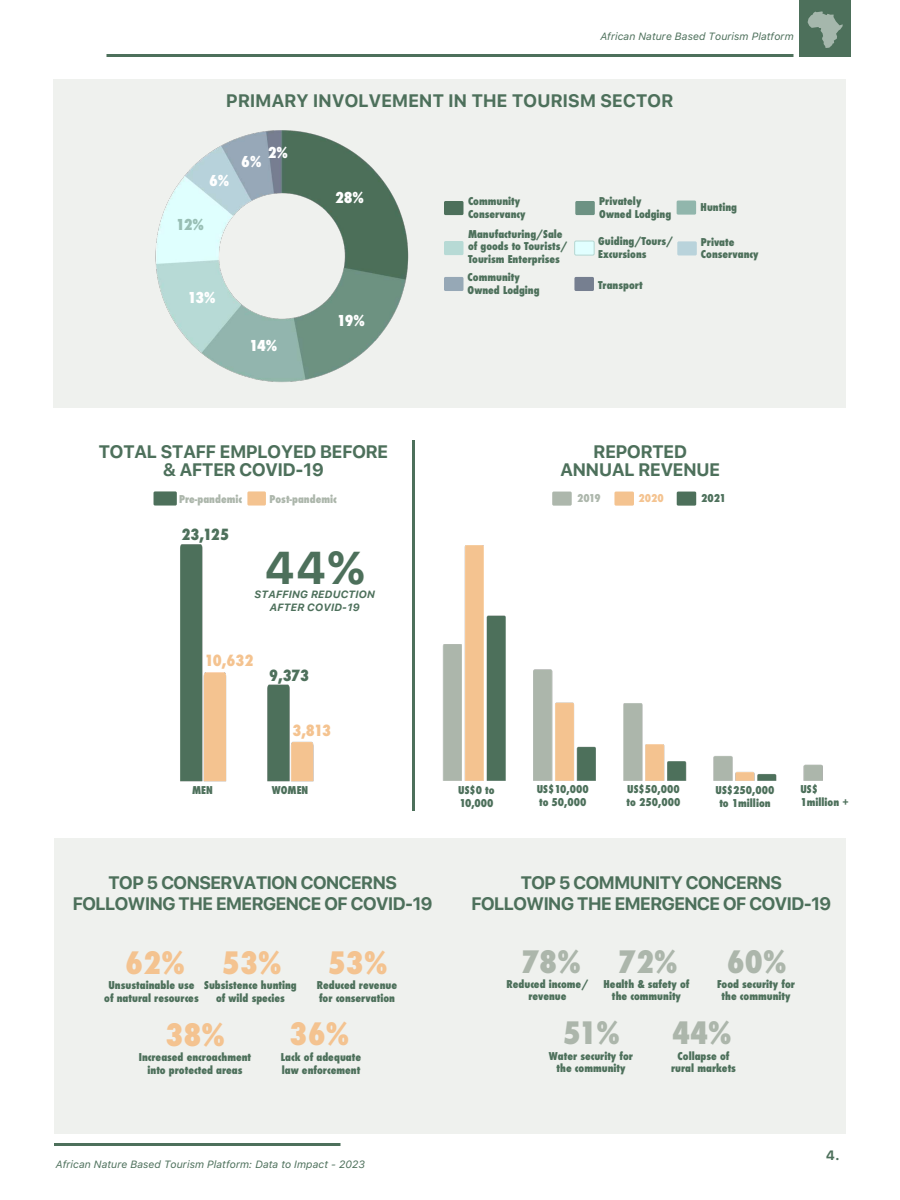
<style>
.page{position:relative;width:900px;height:1200px;background:#fff}
.page>*{position:absolute;margin:0;border:0;box-sizing:border-box;transform-origin:0 0}
.t1{font:700 45.75px "Galvji";color:#4d705b}
.t2{font:800 condensed 30px "Futura";color:#f4c390}
.t3{font:800 condensed 30px "Futura";color:#acb6ab}
.t4{font:700 18px/21px "Galvji";letter-spacing:-.06em;color:#4d705b;text-align:center}
.t5{font:700 18px/18px "Galvji";letter-spacing:-.04em;color:#4d705b;text-align:center}
.t6{font:700 18px "Galvji";letter-spacing:-.02em;color:#4d705b}
.t7{font:800 condensed 15px "Futura";color:#4d705b}
.t8{font:800 condensed 15px "Futura";letter-spacing:-.045em;color:#f4c390}
.t9{font:800 condensed 14.7px "Futura";letter-spacing:-.06em;color:#fff}
.t10{font:800 condensed 14.7px "Futura";color:#98beb4}
.t11{font:700 13.5px "Galvji";color:#4d705b}
.t12{font:800 condensed 10.5px/12.6px "Futura";color:#4d705b}
.t13{font:italic 10.5px "Galvji";color:#4d705b}
.t14{font:italic 700 10.5px/12.6px "Galvji";color:#4d705b;text-align:center}
.t15{font:800 condensed 10.5px "Futura";color:#acb6ab}
.t16{font:800 condensed 10.5px "Futura";color:#adb7ac}
.t17{font:800 condensed 10.5px "Futura";color:#f4c390}
</style>
<div class="page">
<div style="left:800px;top:0;width:51px;height:57px;background:#4d705b"></div>
<svg style="left:808px;top:11px;width:35px;height:37px"></svg>
<hr style="left:107px;top:54px;width:687px;height:3px;background:#4d705b">
<hr style="left:54px;top:1143px;width:287px;height:3px;background:#4d705b">
<div style="left:54px;top:839px;width:791px;height:295px;background:#eff1ee"></div>
<div style="left:53px;top:79px;width:793px;height:329px;background:#eff1ee"></div>
<div style="left:444px;top:201px;width:20px;height:14px;background:#4d705b;border-radius:2px"></div>
<div style="left:575px;top:241px;width:19px;height:14px;background:#e1ffff;border-radius:2px"></div>
<div style="left:574px;top:241px;width:20px;height:14px;border:1px solid #b5d7d2;border-radius:2px"></div>
<div style="left:575px;top:201px;width:20px;height:14px;background:#6d9283;border-radius:2px"></div>
<div style="left:677px;top:241px;width:20px;height:14px;background:#b9d3db;border-radius:2px"></div>
<div style="left:677px;top:201px;width:19px;height:14px;background:#91b6ac;border-radius:2px"></div>
<div style="left:444px;top:277px;width:20px;height:14px;background:#96a8b6;border-radius:2px"></div>
<div style="left:444px;top:241px;width:20px;height:14px;background:#b7dad5;border-radius:2px"></div>
<div style="left:574px;top:277px;width:20px;height:14px;background:#767f90;border-radius:2px"></div>
<img style="left:155px;top:130px;width:254px;height:252px">
<hr style="left:412px;top:440px;width:3px;height:371px;background:#4d705b">
<div style="left:552px;top:492px;width:20px;height:14px;background:#adb7ac;border-radius:2px"></div>
<div style="left:614px;top:492px;width:20px;height:14px;background:#f4c390;border-radius:2px"></div>
<div style="left:677px;top:492px;width:19px;height:14px;background:#4d705b;border-radius:2px"></div>
<img style="left:442px;top:546px;width:381px;height:235px">
<img style="left:180px;top:544px;width:134px;height:238px">
<div style="left:154px;top:491px;width:23px;height:15px;background:#4d705b;border-radius:2px"></div>
<div style="left:247px;top:491px;width:19px;height:15px;background:#f4c390;border-radius:2px"></div>
<p class="t13" style="left:600px;top:32px;width:195px">African Nature Based Tourism Platform</p>
<h3 class="t6" style="left:226px;top:93px;width:449px">PRIMARY INVOLVEMENT IN THE TOURISM SECTOR</h3>
<h3 class="t9" style="left:209px;top:174px;width:22px">6%</h3>
<h3 class="t10" style="left:176px;top:217px;width:30px">12%</h3>
<h3 class="t9" style="left:268px;top:145px;width:22px">2%</h3>
<h3 class="t9" style="left:241px;top:154px;width:22px">6%</h3>
<h3 class="t9" style="left:188px;top:290px;width:30px">13%</h3>
<h3 class="t9" style="left:249px;top:338px;width:30px">14%</h3>
<h3 class="t9" style="left:335px;top:191px;width:31px">28%</h3>
<h3 class="t9" style="left:337px;top:313px;width:30px">19%</h3>
<p class="t12" style="left:468px;top:196px;width:59px">Community<br>Conservancy</p>
<p class="t12" style="left:468px;top:228px;width:101px">Manufacturing/Sale of goods to Tourists/<br>Tourism Enterprises</p>
<p class="t12" style="left:468px;top:272px;width:74px">Community<br>Owned Lodging</p>
<p class="t12" style="left:599px;top:196px;width:74px">Privately<br>Owned Lodging</p>
<p class="t12" style="left:598px;top:236px;width:76px">Guiding/Tours/<br>Excursions</p>
<p class="t12" style="left:598px;top:279px;width:46px">Transport</p>
<p class="t12" style="left:701px;top:201px;width:38px">Hunting</p>
<p class="t12" style="left:701px;top:236px;width:59px">Private<br>Conservancy</p>
<h3 class="t5" style="left:98px;top:444px;width:292px">TOTAL STAFF EMPLOYED BEFORE &amp; AFTER COVID-19</h3>
<p class="t15" style="left:179px;top:494px;width:64px">Pre-pandemic</p>
<p class="t15" style="left:270px;top:494px;width:69px">Post-pandemic</p>
<h3 class="t7" style="left:181px;top:527px;width:49px">23,125</h3>
<h1 class="t1" style="left:264px;top:549px;width:103px">44%</h1>
<p class="t14" style="left:254px;top:589px;width:122px">STAFFING REDUCTION<br>AFTER COVID-19</p>
<h3 class="t8" style="left:205px;top:653px;width:50px">10,632</h3>
<h3 class="t7" style="left:269px;top:668px;width:42px">9,373</h3>
<h3 class="t8" style="left:292px;top:723px;width:40px">3,813</h3>
<p class="t12" style="left:192px;top:785px;width:22px">MEN</p>
<p class="t12" style="left:272px;top:785px;width:38px">WOMEN</p>
<h3 class="t4" style="left:73px;top:873px;width:362px">TOP 5 CONSERVATION CONCERNS<br>FOLLOWING THE EMERGENCE OF COVID-19</h3>
<h2 class="t2" style="left:125px;top:949px;width:158px">62% 53%</h2>
<h2 class="t2" style="left:328px;top:949px;width:61px">53%</h2>
<p class="t12" style="left:104px;top:980px;width:96px;text-align:center">Unsustainable use of natural resources</p>
<p class="t12" style="left:204px;top:980px;width:94px;text-align:center">Subsistence hunting of wild species</p>
<p class="t12" style="left:317px;top:980px;width:82px">Reduced revenue for conservation</p>
<h2 class="t2" style="left:166px;top:1020px;width:61px">38%</h2>
<h2 class="t2" style="left:290px;top:1019px;width:61px">36%</h2>
<p class="t12" style="left:139px;top:1052px;width:114px;text-align:center">Increased encroachment into protected areas</p>
<p class="t12" style="left:281px;top:1052px;width:82px">Lack of adequate law enforcement</p>
<h3 class="t5" style="left:560px;top:444px;width:162px">REPORTED<br>ANNUAL REVENUE</h3>
<p class="t16" style="left:577px;top:493px;width:25px">2019</p>
<p class="t17" style="left:639px;top:493px;width:27px">2020</p>
<p class="t12" style="left:701px;top:492px;width:26px">2021</p>
<p class="t12" style="left:458px;top:785px;width:38px">US$0 to<br>10,000</p>
<p class="t12" style="left:537px;top:784px;width:53px">US$10,000 to 50,000</p>
<p class="t12" style="left:627px;top:784px;width:55px">US$50,000 to 250,000</p>
<p class="t12" style="left:716px;top:785px;width:60px;text-align:center">US$250,000 to 1million</p>
<p class="t12" style="left:800px;top:784px;width:50px">US$<br>1million +</p>
<h3 class="t4" style="left:471px;top:873px;width:362px">TOP 5 COMMUNITY CONCERNS<br>FOLLOWING THE EMERGENCE OF COVID-19</h3>
<h2 class="t3" style="left:521px;top:947px;width:158px">78% 72%</h2>
<h2 class="t3" style="left:727px;top:947px;width:61px">60%</h2>
<p class="t12" style="left:507px;top:978px;width:83px;text-align:center">Reduced income/ revenue</p>
<p class="t12" style="left:604px;top:978px;width:87px;text-align:center">Health &amp; safety of the community</p>
<p class="t12" style="left:717px;top:978px;width:79px;text-align:center">Food security for the community</p>
<h2 class="t3" style="left:563px;top:1018px;width:59px">51%</h2>
<h2 class="t3" style="left:672px;top:1018px;width:61px">44%</h2>
<p class="t12" style="left:549px;top:1050px;width:86px;text-align:center">Water security for the community</p>
<p class="t12" style="left:671px;top:1050px;width:66px;text-align:center">Collapse of rural markets</p>
<p class="t13" style="left:56px;top:1160px;width:311px">African Nature Based Tourism Platform: Data to Impact - 2023</p>
<p class="t11" style="left:826px;top:1150px;width:15px">4.</p>
</div>
